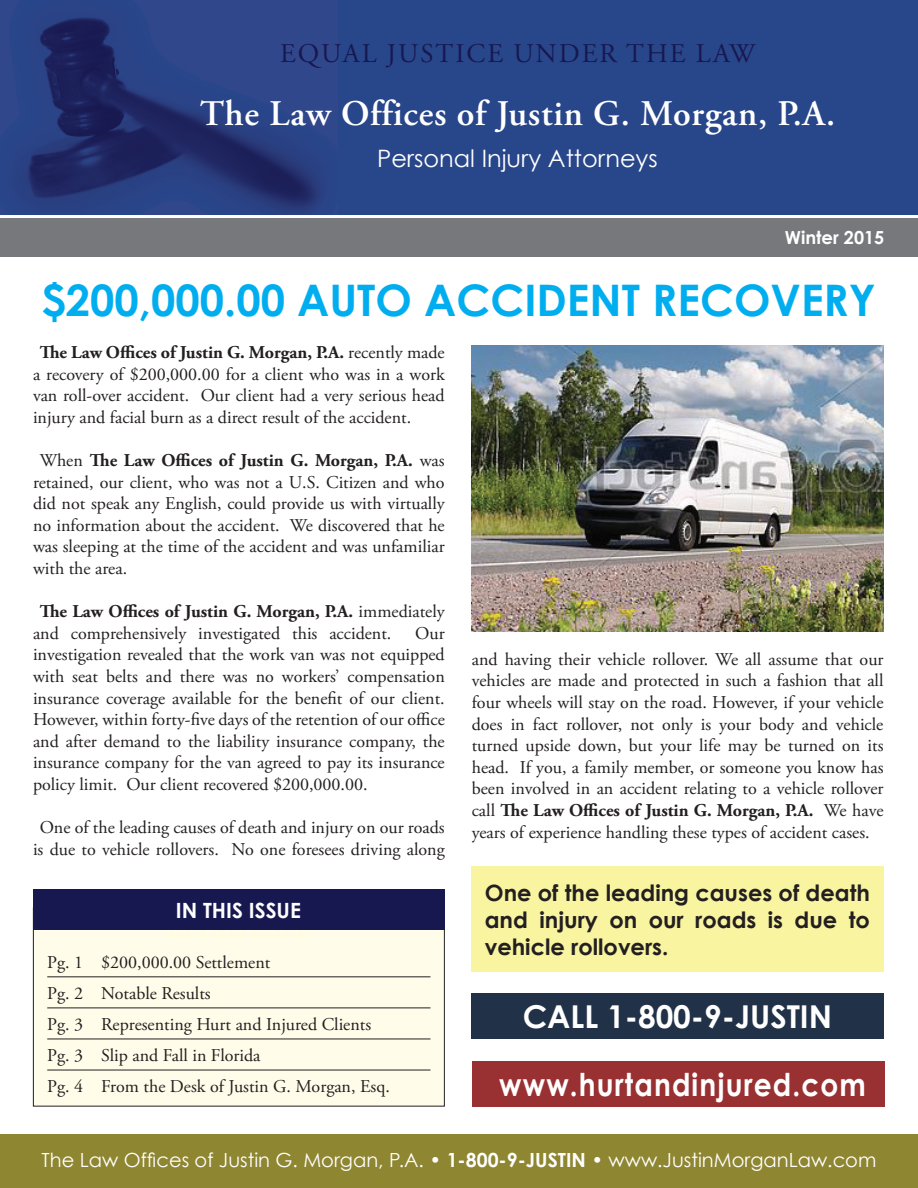
<style>
.page{position:relative;width:918px;height:1188px;background:#fff}
.page>*{position:absolute;margin:0;border:0;box-sizing:border-box;transform-origin:0 0}
.t1{font:700 43.5px "Century Gothic";color:#00aeef}
.t2{font:600 36px "Adobe Garamond Pro";letter-spacing:.02em;color:#fff}
.t3{font:700 31.5px "Century Gothic";letter-spacing:.04em;color:#fff;scale:.89 1}
.t4{font:700 31.5px "Century Gothic";color:#fff}
.t5{font:27px "Adobe Garamond Pro";letter-spacing:.075em;color:#181851}
.t6{font:24px "Century Gothic";color:#fff}
.t7{font:700 22.5px/27px "Century Gothic";color:#231f20;text-align:justify}
.t8{font:700 21px "Century Gothic";color:#fff}
.t9{font:19.5px "Century Gothic";color:#fff}
.t10{font:18px/21.6px "Adobe Garamond Pro";color:#231f20;text-align:justify}
.t11{font:700 18px "Century Gothic";color:#fff}
.s1{font-weight:700}
</style>
<div class="page">
<div style="left:0;top:211px;width:918px;height:45px;background:#76787b"></div>
<div style="left:0;top:1134px;width:918px;height:54px;background:#8f8632"></div>
<div style="left:0;top:0;width:918px;height:216px;background:#28468a"></div>
<img style="left:22px;top:17px;width:299px;height:196px">
<hr style="left:0;top:215px;width:918px;height:3px;background:#fff">
<div style="left:33px;top:908px;width:411px;height:198px;background:#fffde9"></div>
<hr style="left:47px;top:977px;width:383px;height:1px;background:#231f20">
<hr style="left:47px;top:1008px;width:383px;height:1px;background:#231f20">
<hr style="left:47px;top:1039px;width:383px;height:1px;background:#231f20">
<hr style="left:47px;top:1070px;width:383px;height:1px;background:#231f20">
<div style="left:33px;top:890px;width:412px;height:40px;background:#181851"></div>
<div style="left:472px;top:1061px;width:412px;height:46px;background:#993132"></div>
<div style="left:471px;top:994px;width:413px;height:45px;background:#213147"></div>
<div style="left:471px;top:867px;width:413px;height:105px;background:#f8f4a0"></div>
<img style="left:472px;top:345px;width:412px;height:287px">
<p class="t5" style="left:280px;top:38px;width:477px">EQUAL JUSTICE UNDER THE LAW</p>
<p class="t2" style="left:200px;top:93px;width:637px">The Law Offices of Justin G. Morgan, P.A.</p>
<p class="t6" style="left:377px;top:144px;width:282px">Personal Injury Attorneys</p>
<p class="t11" style="left:785px;top:226px;width:101px">Winter 2015</p>
<p class="t1" style="left:41px;top:273px;width:836px">$200,000.00 AUTO ACCIDENT RECOVERY</p>
<p class="t10" style="left:33px;top:342px;width:413px;text-indent:7px"><span class="s1">The Law Offices of Justin G. Morgan, P.A.</span> recently made a recovery of $200,000.00 for a client who was in a work van roll-over accident. Our client had a very serious head injury and facial burn as a direct result of the accident.</p>
<p class="t10" style="left:33px;top:450px;width:413px;text-indent:7px">When <span class="s1">The Law Offices of Justin G. Morgan, P.A.</span> was retained, our client, who was not a U.S. Citizen and who did not speak any English, could provide us with virtually no information about the accident. We discovered that he was sleeping at the time of the accident and was unfamiliar with the area.</p>
<p class="t10" style="left:33px;top:601px;width:413px;text-indent:7px"><span class="s1">The Law Offices of Justin G. Morgan, P.A.</span> immediately and comprehensively investigated this accident.</p>
<p class="t10" style="left:33px;top:623px;width:413px;text-indent:382px">Our investigation revealed that the work van was not equipped with seat belts and there was no workers’ compensation insurance coverage available for the benefit of our client.<br>However, within forty-five days of the retention of our office and after demand to the liability insurance company, the insurance company for the van agreed to pay its insurance policy limit. Our client recovered $200,000.00.</p>
<p class="t10" style="left:33px;top:817px;width:413px;text-align:center">One of the leading causes of death and injury on our roads is due to vehicle rollovers. No one foresees driving along</p>
<p class="t8" style="left:176px;top:898px;width:127px">IN THIS ISSUE</p>
<p class="t10" style="left:47px;top:952px;width:225px">Pg. 1 $200,000.00 Settlement</p>
<p class="t10" style="left:47px;top:983px;width:165px">Pg. 2 Notable Results</p>
<p class="t10" style="left:47px;top:1014px;width:325px">Pg. 3 Representing Hurt and Injured Clients</p>
<p class="t10" style="left:47px;top:1045px;width:215px">Pg. 3 Slip and Fall in Florida</p>
<p class="t10" style="left:47px;top:1076px;width:344px">Pg. 4 From the Desk of Justin G. Morgan, Esq.</p>
<p class="t10" style="left:472px;top:649px;width:413px">and having their vehicle rollover. We all assume that our vehicles are made and protected in such a fashion that all four wheels will stay on the road. However, if your vehicle does in fact rollover, not only is your body and vehicle turned upside down, but your life may be turned on its head. If you, a family member, or someone you know has been involved in an accident relating to a vehicle rollover call <span class="s1">The Law Offices of Justin G. Morgan, P.A.</span> We have years of experience handling these types of accident cases.</p>
<p class="t7" style="left:485px;top:879px;width:387px">One of the leading causes of death and injury on our roads is due to vehicle rollovers.</p>
<p class="t4" style="left:523px;top:997px;width:311px">CALL 1-800-9-JUSTIN</p>
<p class="t3" style="left:499px;top:1064px;width:414px">www.hurtandinjured.com</p>
<p class="t9" style="left:42px;top:1148px;width:836px">The Law Offices of Justin G. Morgan, P.A. • <span class="s1">1-800-9-JUSTIN</span> • www.JustinMorganLaw.com</p>
</div>
